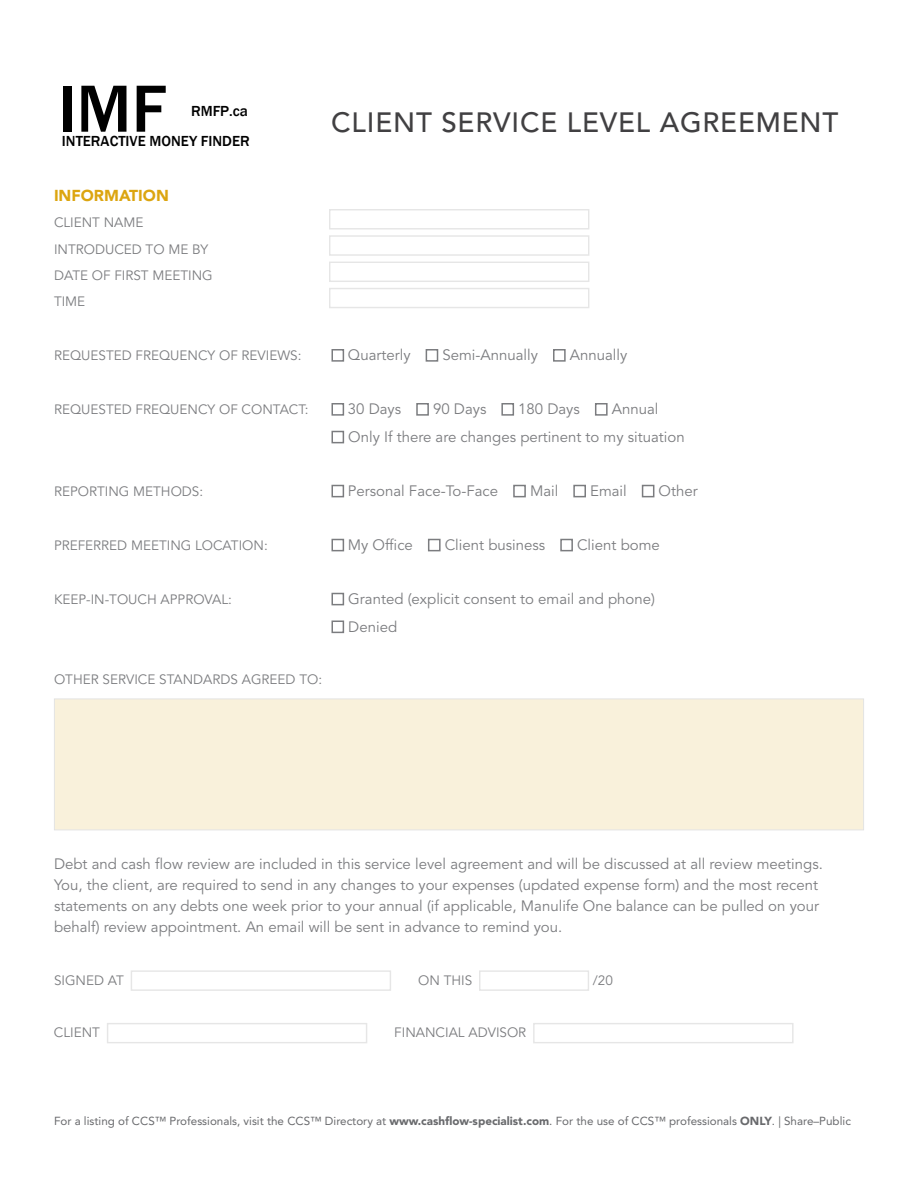
<style>
.page{position:relative;width:918px;height:1188px;background:#fff}
.page>*{position:absolute;margin:0;border:0;box-sizing:border-box;transform-origin:0 0}
.t1{font:500 69px "Franklin Gothic";color:#000}
.t2{font:500 27.75px "Avenir LT Std";letter-spacing:.03em;color:#414042}
.t3{font:900 15.75px "Avenir LT Std";color:#dca510}
.t4{font:15px/21px "Avenir LT Std";color:#7b7c7f}
.t5{font:500 15px "Franklin Gothic";color:#000}
.t6{font:13.5px/26.2px "Avenir LT Std";color:#7b7c7f}
.t7{font:11.7px "Avenir LT Std";color:#696a6d}
.s1{font-weight:900}
</style>
<div class="page">
<div style="left:332px;top:349px;width:12px;height:13px;border:2px solid #7b7c7f"></div>
<div style="left:426px;top:349px;width:12px;height:13px;border:2px solid #7b7c7f"></div>
<div style="left:553px;top:349px;width:13px;height:13px;border:2px solid #7b7c7f"></div>
<div style="left:332px;top:403px;width:12px;height:13px;border:2px solid #7b7c7f"></div>
<div style="left:416px;top:403px;width:13px;height:13px;border:2px solid #7b7c7f"></div>
<div style="left:501px;top:403px;width:13px;height:13px;border:2px solid #7b7c7f"></div>
<div style="left:595px;top:403px;width:13px;height:13px;border:2px solid #7b7c7f"></div>
<div style="left:332px;top:431px;width:12px;height:12px;border:2px solid #7b7c7f"></div>
<div style="left:332px;top:485px;width:12px;height:12px;border:2px solid #7b7c7f"></div>
<div style="left:513px;top:485px;width:13px;height:12px;border:2px solid #7b7c7f"></div>
<div style="left:573px;top:485px;width:13px;height:12px;border:2px solid #7b7c7f"></div>
<div style="left:642px;top:485px;width:12px;height:12px;border:2px solid #7b7c7f"></div>
<div style="left:332px;top:539px;width:12px;height:12px;border:2px solid #7b7c7f"></div>
<div style="left:428px;top:539px;width:13px;height:12px;border:2px solid #7b7c7f"></div>
<div style="left:560px;top:539px;width:13px;height:12px;border:2px solid #7b7c7f"></div>
<div style="left:332px;top:593px;width:12px;height:12px;border:2px solid #7b7c7f"></div>
<div style="left:332px;top:621px;width:12px;height:12px;border:2px solid #7b7c7f"></div>
<div style="left:54px;top:699px;width:810px;height:131px;background:#f9f1db"></div>
<h1 class="t1" style="left:58px;top:66px;width:110px">IMF</h1>
<p class="t5" style="left:191px;top:101px;width:58px">RMFP.ca</p>
<p class="t5" style="left:62px;top:132px;width:189px">INTERACTIVE MONEY FINDER</p>
<p class="t3" style="left:54px;top:186px;width:95px">Information</p>
<p class="t6" style="left:54px;top:210px;width:160px">CLIENT Name<br>INTRODUCED TO M E BY<br>Date of FIRST M EETING<br>TIME</p>
<h2 class="t2" style="left:331px;top:106px;width:509px">CLIENT SERVICE LEVEL AGREEMENT</h2>
<p class="t6" style="left:54px;top:343px;width:249px">REQUESTED FREQUENCY OF REVIEWS:</p>
<p class="t4" style="left:348px;top:345px;width:64px">Quarterly</p>
<p class="t4" style="left:442px;top:345px;width:97px">Semi-Annually</p>
<p class="t4" style="left:570px;top:345px;width:59px">Annually</p>
<p class="t4" style="left:348px;top:396px;width:338px;line-height:27.8px;text-indent:263px">Annual<br>Only If there are changes pertinent to my situation</p>
<p class="t6" style="left:54px;top:397px;width:256px">REQUESTED FREQUENCY OF CONTACT:</p>
<p class="t4" style="left:348px;top:399px;width:55px">30 Days</p>
<p class="t4" style="left:433px;top:399px;width:55px">90 Days</p>
<p class="t4" style="left:518px;top:399px;width:63px">180 Days</p>
<p class="t6" style="left:54px;top:479px;width:151px">REPORTING M ETHODS:</p>
<p class="t4" style="left:348px;top:481px;width:152px">Personal Face-To-Face</p>
<p class="t4" style="left:530px;top:481px;width:30px">Mail</p>
<p class="t4" style="left:590px;top:481px;width:38px">Email</p>
<p class="t4" style="left:659px;top:481px;width:41px">Other</p>
<p class="t6" style="left:54px;top:533px;width:215px">PREFERRED M EETING LOCATION:</p>
<p class="t4" style="left:348px;top:535px;width:67px">M y Office</p>
<p class="t4" style="left:445px;top:535px;width:102px">Client business</p>
<p class="t4" style="left:577px;top:535px;width:84px">Client bome</p>
<p class="t6" style="left:54px;top:587px;width:179px">KEEP-IN-TOUCH APPROVAL:</p>
<p class="t4" style="left:348px;top:585px;width:308px;line-height:27.8px">Granted (explicit consent to email and phone)<br>Denied</p>
<p class="t6" style="left:54px;top:667px;width:270px">OTHER SERVICE STANDARDS AGREED TO:</p>
<p class="t4" style="left:54px;top:854px;width:770px">Debt and cash flow review are included in this service level agreement and will be discussed at all review meetings.<br>You, the client, are required to send in any changes to your expenses (updated expense form) and the most recent statements on any debts one week prior to your annual (if applicable, Manulife One balance can be pulled on your behalf) review appointment. An email will be sent in advance to remind you.</p>
<p class="t6" style="left:54px;top:968px;width:17px">Signed</p>
<p class="t6" style="left:108px;top:968px;width:14px">at</p>
<p class="t6" style="left:391px;top:968px;width:13px">on</p>
<p class="t6" style="left:444px;top:968px;width:7px">this</p>
<p class="t6" style="left:593px;top:968px;width:22px">/20</p>
<p class="t6" style="left:54px;top:1020px;width:48px">CLIENT</p>
<p class="t6" style="left:367px;top:1020px;width:13px">F</p>
<p class="t6" style="left:402px;top:1020px;width:126px">INANCIAL ADVISOR</p>
<p class="t7" style="left:54px;top:1114px;width:798px">For a listing of CCS™ Professionals, visit the CCS™ Directory at <span class="s1">www.cashflow-specialist.com</span>. For the use of CCS™ professionals <span class="s1">ONLY</span>. | Share–Public</p>
</div>
